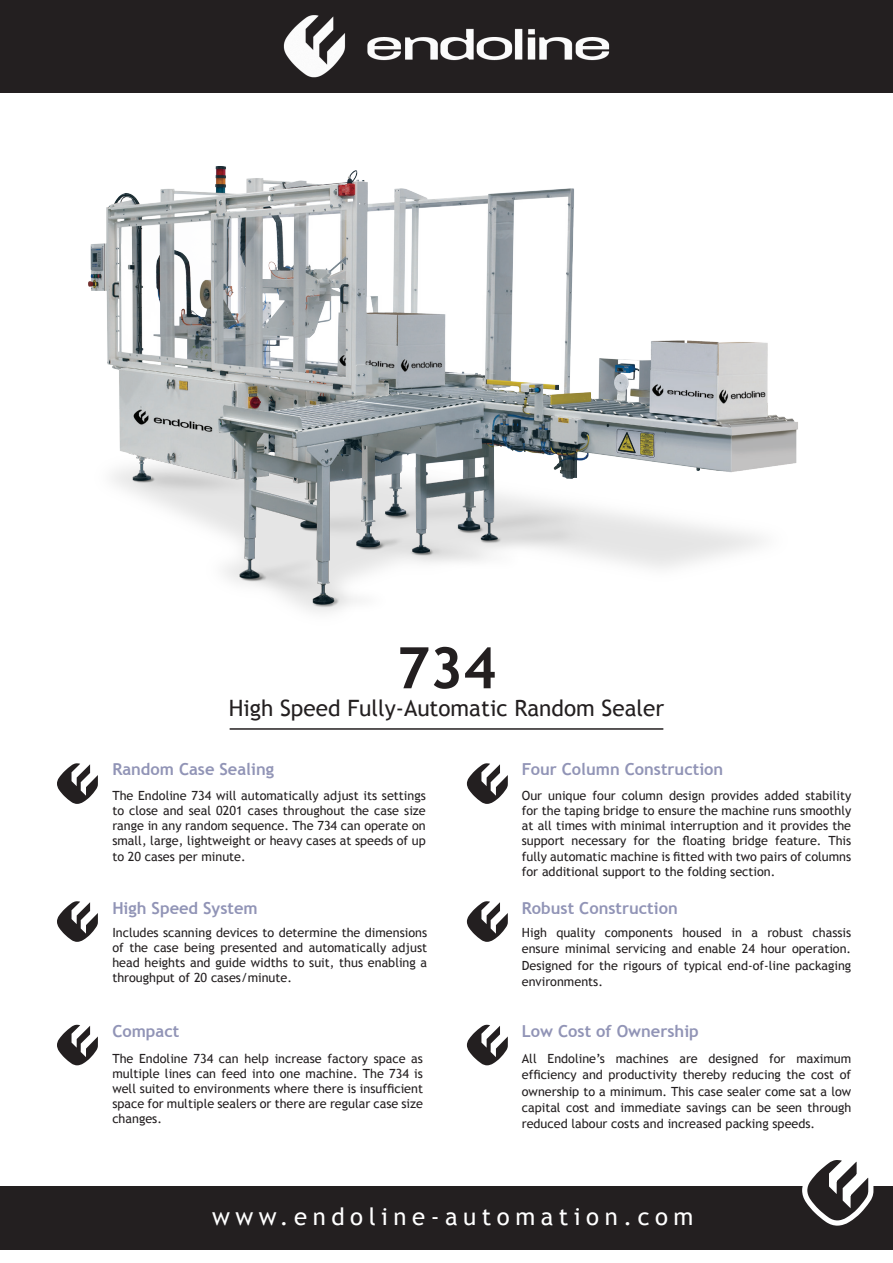
<style>
.page{position:relative;width:893px;height:1263px;background:#fff}
.page>*{position:absolute;margin:0;border:0;box-sizing:border-box;transform-origin:0 0}
.t1{font:700 57px "Trebuchet MS";color:#231f20}
.t2{font:24px "Trebuchet MS";letter-spacing:.23em;color:#fff}
.t3{font:22.5px "Trebuchet MS";color:#231f20}
.t4{font:700 16.5px "Trebuchet MS";color:#9194b6}
.t5{font:12.6px/15.1px "Trebuchet MS";color:#231f20;text-align:justify}
</style>
<div class="page">
<img style="left:88px;top:166px;width:710px;height:446px">
<hr style="left:230px;top:728px;width:433px;height:2px;background:#231f20">
<div style="left:0;top:0;width:893px;height:93px;background:#231f20"></div>
<img style="left:283px;top:15px;width:327px;height:63px">
<div style="left:0;top:1186px;width:893px;height:63px;background:#231f20"></div>
<svg style="left:802px;top:1160px;width:72px;height:66px"></svg>
<svg style="left:57px;top:763px;width:41px;height:41px"></svg>
<svg style="left:467px;top:763px;width:41px;height:41px"></svg>
<svg style="left:57px;top:901px;width:41px;height:41px"></svg>
<svg style="left:467px;top:901px;width:41px;height:41px"></svg>
<svg style="left:57px;top:1025px;width:41px;height:40px"></svg>
<svg style="left:467px;top:1025px;width:41px;height:40px"></svg>
<p class="t1" style="left:396px;top:632px;width:102px">734</p>
<p class="t3" style="left:229px;top:695px;width:437px">High Speed Fully-Automatic Random Sealer</p>
<p class="t4" style="left:112px;top:759px;width:163px">Random Case Sealing</p>
<p class="t5" style="left:112px;top:788px;width:315px">The Endoline 734 will automatically adjust its settings to close and seal 0201 cases throughout the case size range in any random sequence. The 734 can operate on small, large, lightweight or heavy cases at speeds of up to 20 cases per minute.</p>
<p class="t4" style="left:112px;top:897px;width:147px">High Speed System</p>
<p class="t5" style="left:112px;top:925px;width:316px">Includes scanning devices to determine the dimensions of the case being presented and automatically adjust head heights and guide widths to suit, thus enabling a throughput of 20 cases/minute.</p>
<p class="t4" style="left:112px;top:1021px;width:69px">Compact</p>
<p class="t5" style="left:112px;top:1051px;width:312px">The Endoline 734 can help increase factory space as multiple lines can feed into one machine. The 734 is well suited to environments where there is insufficient space for multiple sealers or there are regular case size changes.</p>
<p class="t4" style="left:522px;top:759px;width:203px">Four Column Construction</p>
<p class="t5" style="left:522px;top:788px;width:331px">Our unique four column design provides added stability for the taping bridge to ensure the machine runs smoothly at all times with minimal interruption and it provides the support necessary for the floating bridge feature. This fully automatic machine is fitted with two pairs of columns for additional support to the folding section.</p>
<p class="t4" style="left:522px;top:897px;width:157px">Robust Construction</p>
<p class="t5" style="left:522px;top:924px;width:331px;line-height:16.4px">High quality components housed in a robust chassis ensure minimal servicing and enable 24 hour operation.<br>Designed for the rigours of typical end-of-line packaging environments.</p>
<p class="t4" style="left:522px;top:1021px;width:179px">Low Cost of Ownership</p>
<p class="t5" style="left:522px;top:1050px;width:331px;line-height:16.4px">All Endoline’s machines are designed for maximum efficiency and productivity thereby reducing the cost of ownership to a minimum. This case sealer come sat a low capital cost and immediate savings can be seen through reduced labour costs and increased packing speeds.</p>
<p class="t2" style="left:212px;top:1202px;width:483px">www.endoline-automation.com</p>
</div>
